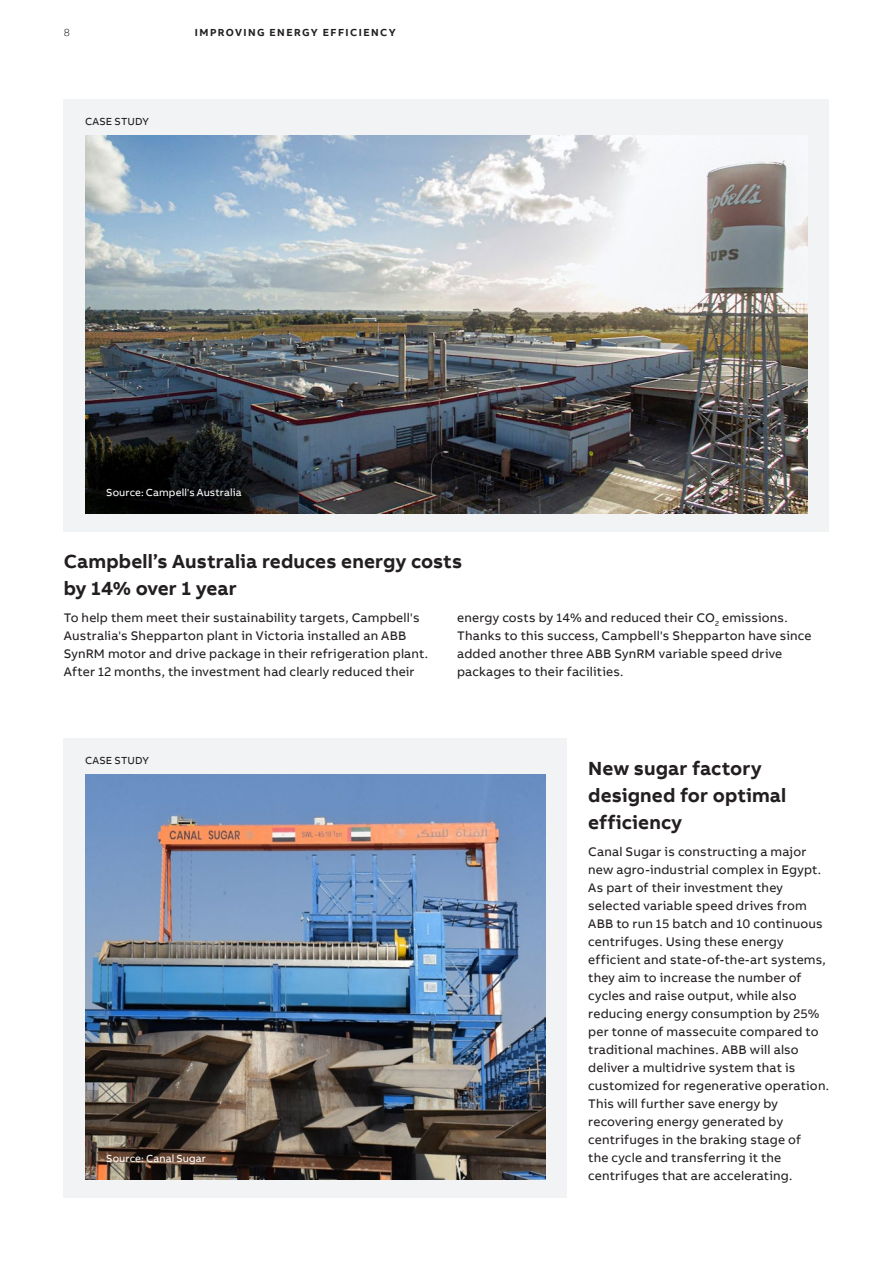
<style>
.page{position:relative;width:893px;height:1263px;background:#fff}
.page>*{position:absolute;margin:0;border:0;box-sizing:border-box;transform-origin:0 0}
.t1{font:700 19.5px/27px "AB Bvoice";letter-spacing:.005em;color:#231f20}
.t2{font:12.75px/18px "AB Bvoice";letter-spacing:.015em;color:#231f20}
.t3{font:10.5px "AB Bvoice";letter-spacing:.01em;color:#fff}
.t4{font:700 10.5px "AB Bvoice";letter-spacing:.135em;color:#231f20}
.t5{font:10.5px "AB Bvoice";letter-spacing:.015em;color:#231f20}
.t6{font:300 10.5px "AB Bvoice";color:#231f20}
</style>
<div class="page">
<div style="left:64px;top:100px;width:765px;height:432px;background:#f2f3f4"></div>
<img style="left:85px;top:136px;width:723px;height:378px">
<div style="left:64px;top:739px;width:503px;height:459px;background:#f2f3f4"></div>
<img style="left:85px;top:775px;width:461px;height:405px">
<p class="t6" style="left:64px;top:26px;width:8px">8</p>
<p class="t4" style="left:195px;top:25px;width:203px">IMPROVING ENERGY EFFICIENCY</p>
<p class="t5" style="left:85px;top:115px;width:66px">CASE STUDY</p>
<p class="t3" style="left:106px;top:486px;width:137px">Source: Campell's Australia</p>
<h1 class="t1" style="left:64px;top:548px;width:400px">Campbell’s Australia reduces energy costs by 14% over 1 year</h1>
<p class="t2" style="left:457px;top:609px;width:356px">energy costs by 14% and reduced their CO<sub>2</sub> emissions.<br>Thanks to this success, Campbell's Shepparton have since added another three ABB SynRM variable speed drive packages to their facilities.</p>
<p class="t2" style="left:64px;top:609px;width:366px">To help them meet their sustainability targets, Campbell's Australia's Shepparton plant in Victoria installed an ABB SynRM motor and drive package in their refrigeration plant.<br>After 12 months, the investment had clearly reduced their</p>
<p class="t5" style="left:85px;top:754px;width:66px">CASE STUDY</p>
<p class="t3" style="left:106px;top:1152px;width:101px">Source: Canal Sugar</p>
<h1 class="t1" style="left:588px;top:755px;width:200px">New sugar factory designed for optimal efficiency</h1>
<p class="t2" style="left:588px;top:843px;width:242px">Canal Sugar is constructing a major new agro-industrial complex in Egypt.<br>As part of their investment they selected variable speed drives from ABB to run 15 batch and 10 continuous centrifuges. Using these energy efficient and state-of-the-art systems, they aim to increase the number of cycles and raise output, while also reducing energy consumption by 25% per tonne of massecuite compared to traditional machines. ABB will also deliver a multidrive system that is customized for regenerative operation.<br>This will further save energy by recovering energy generated by centrifuges in the braking stage of<br>the cycle and transferring it the centrifuges that are accelerating.</p>
</div>
